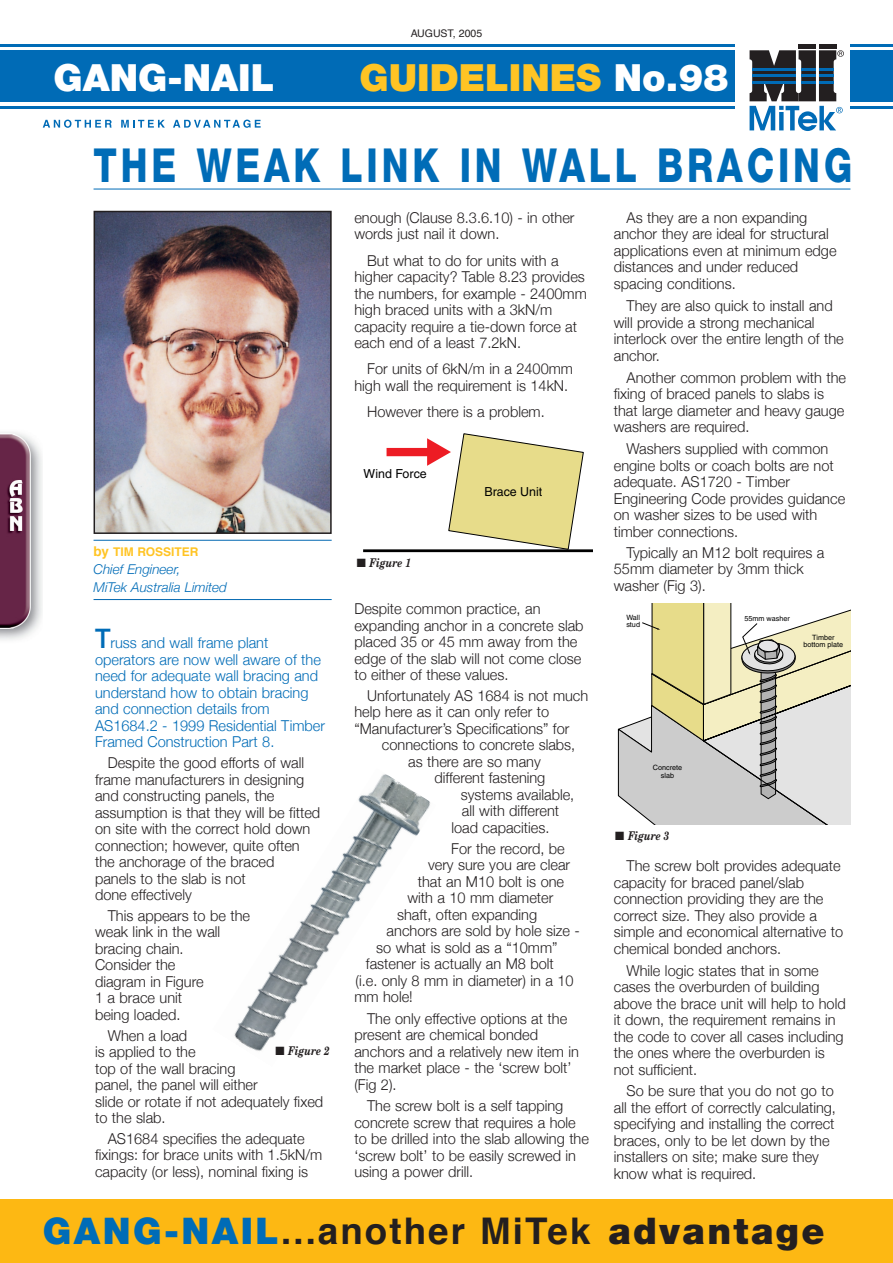
<style>
.page{position:relative;width:893px;height:1263px;background:#fff}
.page>*{position:absolute;margin:0;border:0;box-sizing:border-box;transform-origin:0 0}
.t1{font:800 46.95px "Helvetica Neue";letter-spacing:.105em;color:#006cb7;scale:.77 1}
.t2{font:900 37.5px "Helvetica Neue";color:#ffc424}
.t3{font:900 37.5px "Helvetica Neue";color:#fff}
.t4{font:700 36.75px "Helvetica";letter-spacing:.055em;color:#231f20}
.t5{font:300 15px/16.5px "Helvetica Neue";color:#231f20}
.t6{font:300 15px/16.5px "Helvetica Neue";color:#006cb7}
.t7{font:italic 300 13.5px/18px "Helvetica Neue";color:#006cb7}
.t8{font:12.45px "Helvetica";color:#000}
.t9{font:italic 700 12px "New Century Schlbk";color:#231f20;scale:.81 1}
.t10{font:700 12px "Helvetica";color:#ffc424}
.t11{font:10.5px "Helvetica";color:#231f20}
.t12{font:7.2px/7.8px "Helvetica";color:#000;text-align:center}
.s1{color:#fff}
.s2{font-size:13.5px}
.s3{font-weight:500;font-size:27px}
.s4{font-family:"Helvetica Neue";font-weight:900;color:#006cb7}
.s5{font-family:"Helvetica Neue";font-weight:900}
</style>
<div class="page">
<div style="left:799px;top:44px;width:17px;height:5px;background:#231f20"></div>
<div style="left:819px;top:44px;width:17px;height:5px;background:#231f20"></div>
<svg style="left:750px;top:50px;width:94px;height:81px"></svg>
<div style="left:0;top:51px;width:735px;height:51px;background:#006bb6"></div>
<div style="left:850px;top:51px;width:43px;height:51px;background:#006bb6"></div>
<hr style="left:0;top:106px;width:735px;height:3px;background:#006bb6">
<hr style="left:850px;top:106px;width:43px;height:3px;background:#006bb6">
<hr style="left:0;top:44px;width:735px;height:3px;background:#006bb6">
<hr style="left:850px;top:44px;width:43px;height:3px;background:#006bb6">
<svg style="left:43px;top:120px;width:69px;height:8px"></svg>
<svg style="left:121px;top:120px;width:44px;height:8px"></svg>
<svg style="left:173px;top:120px;width:88px;height:8px"></svg>
<hr style="left:94px;top:189px;width:756px;height:1px;background:#006cb7">
<div style="left:0;top:1199px;width:893px;height:64px;background:#fdb813"></div>
<img style="left:0;top:432px;width:42px;height:208px">
<img style="left:97px;top:214px;width:232px;height:317px">
<div style="left:94px;top:211px;width:238px;height:323px;border:2px solid #231f20"></div>
<hr style="left:94px;top:540px;width:238px;height:1px;background:#0067b1">
<hr style="left:94px;top:599px;width:238px;height:1px;background:#0067b1">
<img style="left:234px;top:774px;width:196px;height:277px">
<svg style="left:618px;top:604px;width:232px;height:221px;background:#d9d6c4"></svg>
<div style="left:387px;top:448px;width:44px;height:8px;background:#ed1c24"></div>
<svg style="left:427px;top:433px;width:157px;height:116px"></svg>
<hr style="left:363px;top:549px;width:229px;height:3px;background:#000">
<p class="t11" style="left:411px;top:29px;width:73px">AUGUST, 2005</p>
<h2 class="t3" style="left:54px;top:64px;width:222px">GANG-NAIL</h2>
<h2 class="t2" style="left:360px;top:64px;width:370px">GUIDELINES <span class="s1">No.98</span></h2>
<h1 class="t1" style="left:94px;top:149px;width:987px">THE WEAK LINK IN WALL BRACING</h1>
<p class="t10" style="left:94px;top:547px;width:107px"><span class="s2">by</span> TIM ROSSITER</p>
<p class="t7" style="left:94px;top:560px;width:135px">Chief Engineer,<br>MiTek Australia Limited</p>
<p class="t6" style="left:95px;top:634px;width:231px"><span class="s3">T</span>russ and wall frame plant operators are now well aware of the need for adequate wall bracing and understand how to obtain bracing and connection details from<br>AS1684.2 - 1999 Residential Timber<br>Framed Construction Part 8.</p>
<p class="t5" style="left:95px;top:754px;width:227px;text-indent:13px">Despite the good efforts of wall frame manufacturers in designing and constructing panels, the assumption is that they will be fitted on site with the correct hold down connection; however, quite often the anchorage of the braced<br>panels to the slab is not<br>done effectively</p>
<p class="t5" style="left:95px;top:907px;width:157px;text-indent:13px">This appears to be the weak link in the wall bracing chain.<br>Consider the<br>diagram in Figure<br>1 a brace unit<br>being loaded.</p>
<p class="t5" style="left:95px;top:1027px;width:230px;text-indent:13px">When a load<br>is applied to the<br>top of the wall bracing<br>panel, the panel will either<br>slide or rotate if not adequately fixed to the slab.</p>
<p class="t5" style="left:95px;top:1130px;width:229px;text-indent:13px">AS1684 specifies the adequate fixings: for brace units with 1.5kN/m capacity (or less), nominal fixing is</p>
<p class="t9" style="left:275px;top:1046px;width:69px">■ Figure 2</p>
<p class="t5" style="left:354px;top:209px;width:222px">enough (Clause 8.3.6.10) - in other words just nail it down.</p>
<p class="t5" style="left:354px;top:252px;width:234px;text-indent:13px">But what to do for units with a higher capacity? Table 8.23 provides the numbers, for example - 2400mm high braced units with a 3kN/m capacity require a tie-down force at each end of a least 7.2kN.</p>
<p class="t5" style="left:354px;top:360px;width:220px;text-indent:13px">For units of 6kN/m in a 2400mm high wall the requirement is 14kN.</p>
<p class="t5" style="left:367px;top:403px;width:179px">However there is a problem.</p>
<p class="t8" style="left:364px;top:469px;width:65px">Wind Force</p>
<p class="t9" style="left:357px;top:558px;width:69px">■ Figure 1</p>
<p class="t8" style="left:484px;top:487px;width:59px">Brace Unit</p>
<p class="t5" style="left:354px;top:600px;width:231px">Despite common practice, an expanding anchor in a concrete slab placed 35 or 45 mm away from the edge of the slab will not come close to either of these values.</p>
<p class="t5" style="left:354px;top:687px;width:235px;text-indent:13px">Unfortunately AS 1684 is not much help here as it can only refer to “Manufacturer’s Specifications” for</p>
<p class="t5" style="left:382px;top:736px;width:195px">connections to concrete slabs,</p>
<p class="t5" style="left:408px;top:753px;width:134px">as there are so many</p>
<p class="t5" style="left:434px;top:769px;width:112px">different fastening</p>
<p class="t5" style="left:461px;top:786px;width:115px">systems available,</p>
<p class="t5" style="left:462px;top:802px;width:99px">all with different</p>
<p class="t5" style="left:451px;top:819px;width:99px">load capacities.</p>
<p class="t5" style="left:451px;top:840px;width:115px">For the record, be</p>
<p class="t5" style="left:428px;top:856px;width:144px">very sure you are clear</p>
<p class="t5" style="left:418px;top:873px;width:148px">that an M10 bolt is one</p>
<p class="t5" style="left:407px;top:889px;width:148px">with a 10 mm diameter</p>
<p class="t5" style="left:397px;top:906px;width:142px">shaft, often expanding</p>
<p class="t5" style="left:387px;top:922px;width:195px">anchors are sold by hole size -</p>
<p class="t5" style="left:376px;top:939px;width:183px">so what is sold as a “10mm”</p>
<p class="t5" style="left:366px;top:955px;width:189px">fastener is actually an M8 bolt</p>
<p class="t5" style="left:356px;top:972px;width:219px">(i.e. only 8 mm in diameter) in a 10</p>
<p class="t5" style="left:354px;top:988px;width:60px">mm hole!</p>
<p class="t5" style="left:354px;top:1010px;width:226px;text-indent:13px">The only effective options at the present are chemical bonded anchors and a relatively new item in the market place - the ‘screw bolt’ (Fig 2).</p>
<p class="t5" style="left:354px;top:1097px;width:236px;text-indent:13px">The screw bolt is a self tapping concrete screw that requires a hole to be drilled into the slab allowing the ‘screw bolt’ to be easily screwed in using a power drill.</p>
<p class="t5" style="left:614px;top:209px;width:224px;text-indent:13px">As they are a non expanding anchor they are ideal for structural applications even at minimum edge distances and under reduced spacing conditions.</p>
<p class="t5" style="left:614px;top:297px;width:231px;text-indent:13px">They are also quick to install and will provide a strong mechanical interlock over the entire length of the anchor.</p>
<p class="t5" style="left:614px;top:369px;width:234px;text-indent:13px">Another common problem with the fixing of braced panels to slabs is that large diameter and heavy gauge washers are required.</p>
<p class="t5" style="left:614px;top:440px;width:233px;text-indent:13px">Washers supplied with common engine bolts or coach bolts are not adequate. AS1720 - Timber<br>Engineering Code provides guidance on washer sizes to be used with timber connections.</p>
<p class="t5" style="left:614px;top:544px;width:212px;text-indent:13px">Typically an M12 bolt requires a<br>55mm diameter by 3mm thick washer (Fig 3).</p>
<p class="t12" style="left:626px;top:615px;width:15px;line-height:7.2px;text-align:left">Wall stud</p>
<p class="t12" style="left:653px;top:765px;width:31px">Concrete slab</p>
<p class="t9" style="left:615px;top:831px;width:69px">■ Figure 3</p>
<p class="t12" style="left:744px;top:616px;width:47px">55mm washer</p>
<p class="t12" style="left:803px;top:634px;width:41px">Timber bottom plate</p>
<p class="t5" style="left:614px;top:857px;width:231px;text-indent:13px">The screw bolt provides adequate capacity for braced panel/slab connection providing they are the correct size. They also provide a simple and economical alternative to chemical bonded anchors.</p>
<p class="t5" style="left:614px;top:961px;width:233px;text-indent:13px">While logic states that in some cases the overburden of building above the brace unit will help to hold it down, the requirement remains in the code to cover all cases including the ones where the overburden is not sufficient.</p>
<p class="t5" style="left:614px;top:1082px;width:224px;text-indent:13px">So be sure that you do not go to all the effort of correctly calculating, specifying and installing the correct braces, only to be let down by the installers on site; make sure they know what is required.</p>
<h3 class="t4" style="left:43px;top:1216px;width:783px"><span class="s4">GANG-NAIL</span>...another MiTek <span class="s5">advantage</span></h3>
</div>
